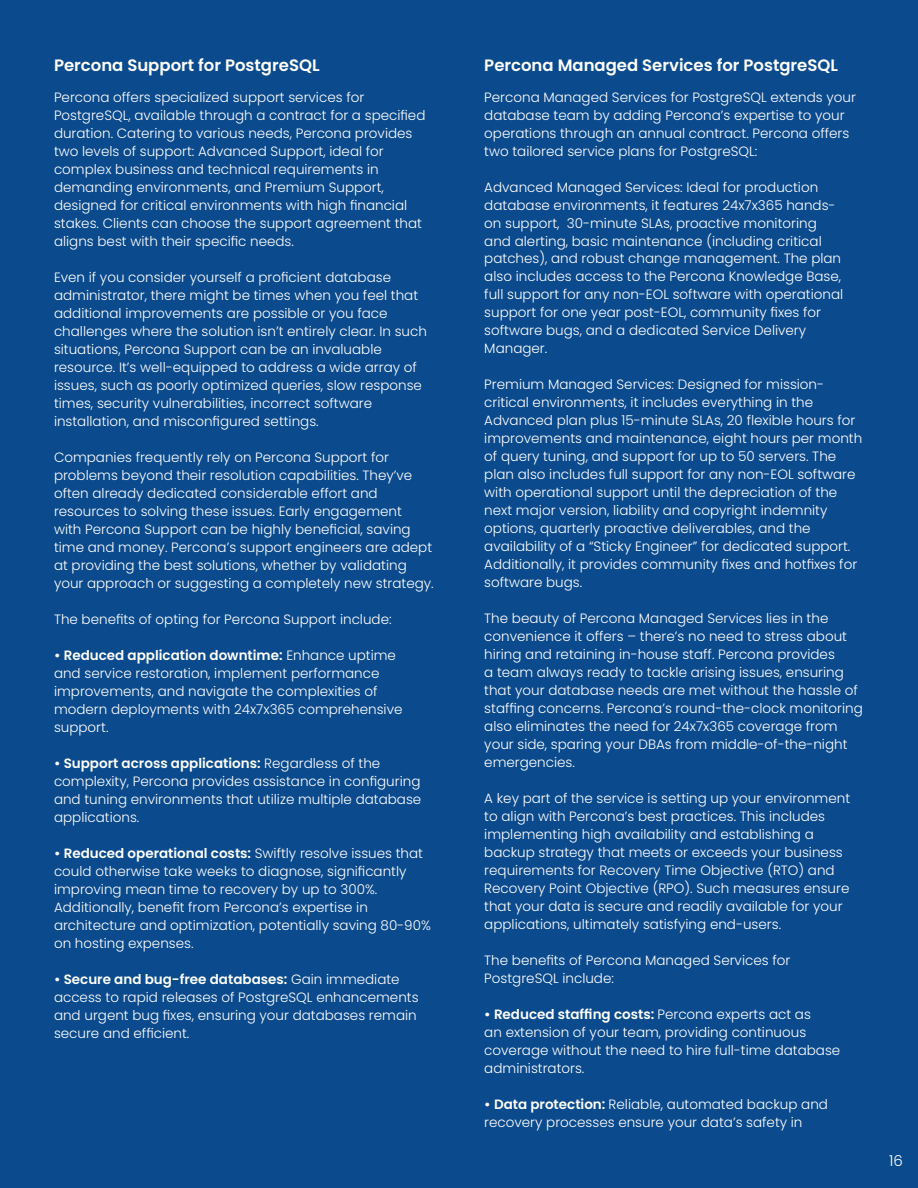
<style>
.page{position:relative;width:918px;height:1188px;background:#0b4a8c}
.page>*{position:absolute;margin:0;border:0;box-sizing:border-box;transform-origin:0 0}
.t1{font:600 16.5px "Poppins";color:#fff}
.t2{font:300 15px "Poppins";color:#fff}
.t3{font:300 13.5px/18px "Poppins";color:#fff}
.s1{font-weight:600}
</style>
<div class="page">
<p class="t1" style="left:54px;top:56px;width:267px">Percona Support for PostgreSQL</p>
<p class="t1" style="left:484px;top:56px;width:355px">Percona Managed Services for PostgreSQL</p>
<p class="t3" style="left:54px;top:88px;width:373px">Percona offers specialized support services for PostgreSQL, available through a contract for a specified duration. Catering to various needs, Percona provides two levels of support: Advanced Support, ideal for complex business and technical requirements in demanding environments, and Premium Support, designed for critical environments with high financial stakes. Clients can choose the support agreement that aligns best with their specific needs.</p>
<p class="t3" style="left:54px;top:268px;width:374px">Even if you consider yourself a proficient database administrator, there might be times when you feel that additional improvements are possible or you face challenges where the solution isn’t entirely clear. In such situations, Percona Support can be an invaluable resource. It’s well-equipped to address a wide array of issues, such as poorly optimized queries, slow response times, security vulnerabilities, incorrect software installation, and misconfigured settings.</p>
<p class="t3" style="left:54px;top:448px;width:381px">Companies frequently rely on Percona Support for problems beyond their resolution capabilities. They’ve often already dedicated considerable effort and resources to solving these issues. Early engagement<br>with Percona Support can be highly beneficial, saving time and money. Percona’s support engineers are adept at providing the best solutions, whether by validating your approach or suggesting a completely new strategy.</p>
<p class="t3" style="left:54px;top:610px;width:339px">The benefits of opting for Percona Support include:</p>
<p class="t3" style="left:54px;top:646px;width:350px"><span class="s1">• Reduced application downtime:</span> Enhance uptime and service restoration, implement performance improvements, and navigate the complexities of modern deployments with 24x7x365 comprehensive support.</p>
<p class="t3" style="left:54px;top:754px;width:369px"><span class="s1">• Support across applications:</span> Regardless of the complexity, Percona provides assistance in configuring and tuning environments that utilize multiple database applications.</p>
<p class="t3" style="left:54px;top:844px;width:378px"><span class="s1">• Reduced operational costs:</span> Swiftly resolve issues that could otherwise take weeks to diagnose, significantly improving mean time to recovery by up to 300%.<br>Additionally, benefit from Percona’s expertise in architecture and optimization, potentially saving 80-90% on hosting expenses.</p>
<p class="t3" style="left:54px;top:970px;width:366px"><span class="s1">• Secure and bug-free databases:</span> Gain immediate access to rapid releases of PostgreSQL enhancements and urgent bug fixes, ensuring your databases remain secure and efficient.</p>
<p class="t3" style="left:484px;top:88px;width:373px">Percona Managed Services for PostgreSQL extends your database team by adding Percona’s expertise to your operations through an annual contract. Percona offers two tailored service plans for PostgreSQL:</p>
<p class="t3" style="left:484px;top:178px;width:360px">Advanced Managed Services: Ideal for production database environments, it features 24x7x365 hands&shy;on support, 30-minute SLAs, proactive monitoring and alerting, basic maintenance (including critical patches), and robust change management. The plan also includes access to the Percona Knowledge Base, full support for any non-EOL software with operational support for one year post-EOL, community fixes for software bugs, and a dedicated Service Delivery Manager.</p>
<p class="t3" style="left:484px;top:376px;width:379px">Premium Managed Services: Designed for mission&shy;critical environments, it includes everything in the Advanced plan plus 15-minute SLAs, 20 flexible hours for improvements and maintenance, eight hours per month of query tuning, and support for up to 50 servers. The plan also includes full support for any non-EOL software with operational support until the depreciation of the next major version, liability and copyright indemnity options, quarterly proactive deliverables, and the availability of a “Sticky Engineer” for dedicated support.<br>Additionally, it provides community fixes and hotfixes for software bugs.</p>
<p class="t3" style="left:484px;top:610px;width:380px">The beauty of Percona Managed Services lies in the convenience it offers – there’s no need to stress about hiring and retaining in-house staff. Percona provides<br>a team always ready to tackle arising issues, ensuring that your database needs are met without the hassle of staffing concerns. Percona’s round-the-clock monitoring also eliminates the need for 24x7x365 coverage from your side, sparing your DBAs from middle-of-the-night emergencies.</p>
<p class="t3" style="left:484px;top:790px;width:367px">A key part of the service is setting up your environment to align with Percona’s best practices. This includes implementing high availability and establishing a backup strategy that meets or exceeds your business requirements for Recovery Time Objective (RTO) and Recovery Point Objective (RPO). Such measures ensure that your data is secure and readily available for your applications, ultimately satisfying end-users.</p>
<p class="t3" style="left:484px;top:952px;width:307px">The benefits of Percona Managed Services for<br>PostgreSQL include:</p>
<p class="t3" style="left:484px;top:1006px;width:358px"><span class="s1">• Reduced staffing costs:</span> Percona experts act as<br>an extension of your team, providing continuous coverage without the need to hire full-time database administrators.</p>
<p class="t3" style="left:484px;top:1096px;width:345px"><span class="s1">• Data protection:</span> Reliable, automated backup and recovery processes ensure your data’s safety in</p>
<p class="t2" style="left:889px;top:1152px;width:15px">16</p>
</div>
